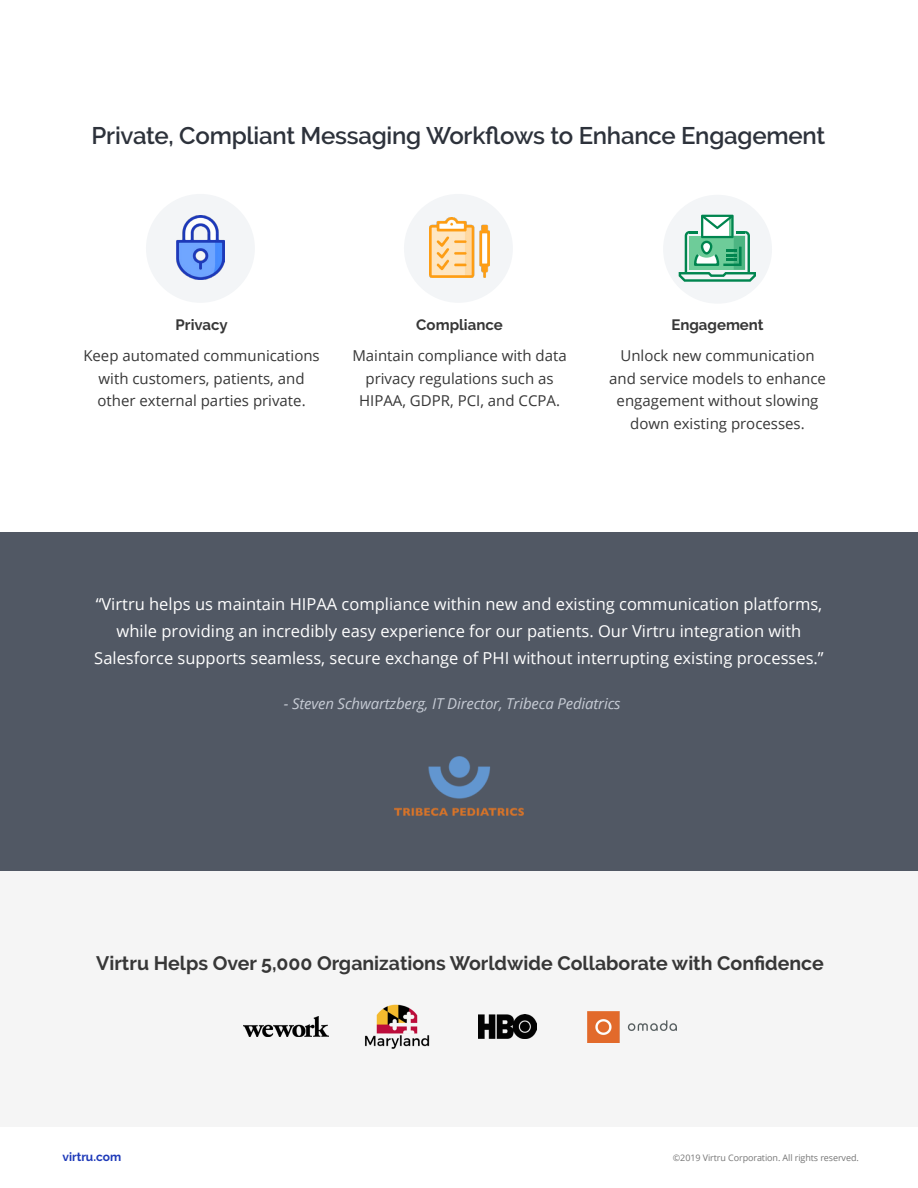
<style>
.page{position:relative;width:918px;height:1188px;background:#fff}
.page>*{position:absolute;margin:0;border:0;box-sizing:border-box;transform-origin:0 0}
.t1{font:600 24px "Raleway";letter-spacing:-.01em;color:#2d323b}
.t2{font:700 19.5px "Raleway";color:#373737}
.Paragraph_Style_1{font:16.5px/27px "Open Sans";color:#fff;text-align:center}
.t3{font:15px/22.5px "Open Sans";color:#373737;text-align:center}
.Paragraph_Style_1-2{font:italic 15px "Open Sans";letter-spacing:-.01em;color:#c6cbd4}
.t4{font:700 15px "Raleway";color:#373737}
.t5{font:700 12px "Raleway";color:#1e3ab9}
.t6{font:9px "Open Sans";letter-spacing:-.01em;color:#767676}
</style>
<div class="page">
<hr style="left:0;top:1122px;width:918px;height:4px;background:#f5f5f5">
<div style="left:0;top:532px;width:918px;height:339px;background:#515864"></div>
<img style="left:394px;top:757px;width:130px;height:58px">
<div style="left:146px;top:194px;width:109px;height:109px;background:#f3f5f7;border-radius:50%"></div>
<div style="left:404px;top:194px;width:109px;height:109px;background:#f3f5f7;border-radius:50%"></div>
<div style="left:663px;top:195px;width:109px;height:109px;background:#f3f5f7;border-radius:50%"></div>
<img style="left:177px;top:216px;width:47px;height:64px">
<img style="left:429px;top:218px;width:61px;height:60px">
<div style="left:0;top:871px;width:918px;height:251px;background:#f5f5f5"></div>
<img style="left:365px;top:1004px;width:65px;height:45px">
<img style="left:479px;top:1015px;width:57px;height:23px">
<img style="left:243px;top:1017px;width:86px;height:19px">
<img style="left:588px;top:1011px;width:89px;height:32px">
<svg style="left:679px;top:215px;width:77px;height:67px"></svg>
<p class="t1" style="left:92px;top:122px;width:735px">Private, Compliant Messaging Workflows to Enhance Engagement</p>
<p class="t4" style="left:176px;top:316px;width:54px">Privacy</p>
<p class="t3" style="left:83px;top:344px;width:238px">Keep automated communications with customers, patients, and other external parties private.</p>
<p class="t4" style="left:416px;top:316px;width:88px">Compliance</p>
<p class="t3" style="left:352px;top:344px;width:216px">Maintain compliance with data privacy regulations such as<br>HIPAA, GDPR, PCI, and CCPA.</p>
<p class="t4" style="left:671px;top:316px;width:94px">Engagement</p>
<p class="t3" style="left:609px;top:344px;width:218px">Unlock new communication and service models to enhance engagement without slowing down existing processes.</p>
<p class="Paragraph_Style_1" style="left:94px;top:590px;width:731px">“Virtru helps us maintain HIPAA compliance within new and existing communication platforms, while providing an incredibly easy experience for our patients. Our Virtru integration with<br>Salesforce supports seamless, secure exchange of PHI without interrupting existing processes.”</p>
<p class="Paragraph_Style_1-2" style="left:284px;top:693px;width:338px">- Steven Schwartzberg, IT Director, Tribeca Pediatrics</p>
<p class="t2" style="left:96px;top:952px;width:729px">Virtru Helps Over 5,000 Organizations Worldwide Collaborate with Confidence</p>
<p class="t5" style="left:62px;top:1150px;width:60px">virtru.com</p>
<p class="t6" style="left:673px;top:1151px;width:187px">©2019 Virtru Corporation. All rights reserved.</p>
</div>
